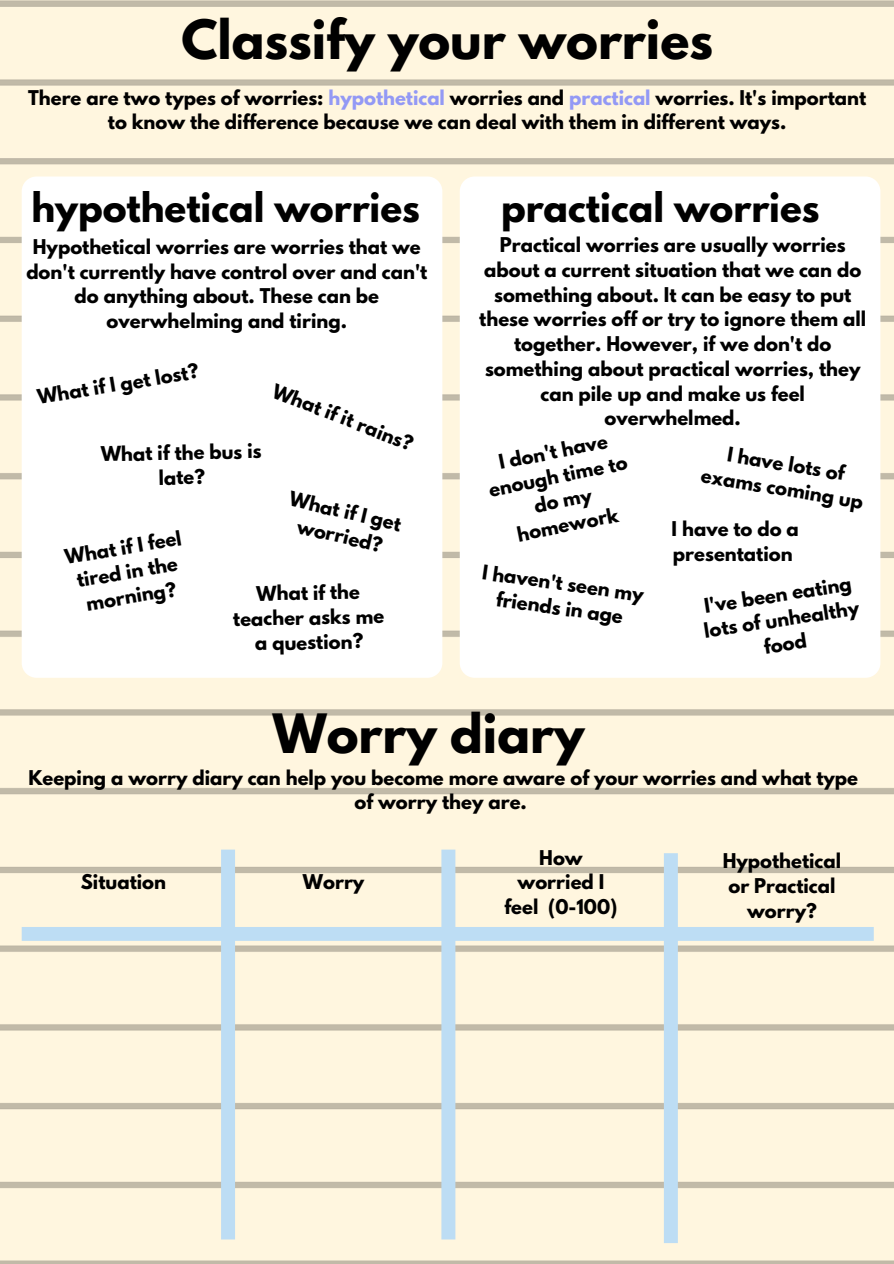
<style>
.page{position:relative;width:894px;height:1264px;background:#fff}
.page>*{position:absolute;margin:0;border:0;box-sizing:border-box;transform-origin:0 0}
.t1{font:700 48px "League Spartan";color:#000}
.t2{font:700 36px "League Spartan";color:#000}
.t3{font:700 18px/24.8px "League Spartan";color:#000;text-align:center}
.s1{color:#9399f5}
</style>
<div class="page">
<svg style="left:22px;top:849px;width:851px;height:393px;background:#f4efdc"></svg>
<h1 class="t1" style="left:181px;top:16px;width:533px">Classify your worries</h1>
<p class="t3" style="left:28px;top:87px;width:839px">There are two types of worries: <span class="s1">hypothetical</span> worries and <span class="s1">practical</span> worries. It's important to know the difference because we can deal with them in different ways.</p>
<h2 class="t2" style="left:31px;top:189px;width:390px">hypothetical worries</h2>
<h2 class="t2" style="left:501px;top:189px;width:320px">practical worries</h2>
<p class="t3" style="left:26px;top:236px;width:402px">Hypothetical worries are worries that we don't currently have control over and can't do anything about. These can be overwhelming and tiring.</p>
<p class="t3" style="left:36px;top:386px;width:165px;rotate:-9deg">What if I get lost?</p>
<p class="t3" style="left:277px;top:381px;width:151px;rotate:21deg">What if it rains?</p>
<p class="t3" style="left:101px;top:443px;width:162px;rotate:-1deg">What if the bus is late?</p>
<p class="t3" style="left:63px;top:546px;width:119px;rotate:-9deg">What if I feel tired in the morning?</p>
<p class="t3" style="left:292px;top:488px;width:116px;rotate:13deg">What if I get worried?</p>
<p class="t3" style="left:232px;top:583px;width:152px;rotate:-1deg">What if the teacher asks me a question?</p>
<p class="t3" style="left:479px;top:235px;width:388px">Practical worries are usually worries about a current situation that we can do something about. It can be easy to put these worries off or try to ignore them all together. However, if we don't do something about practical worries, they can pile up and make us feel overwhelmed.</p>
<p class="t3" style="left:482px;top:455px;width:142px;rotate:-11deg">I don't have enough time to do my homework</p>
<p class="t3" style="left:483px;top:562px;width:164px;rotate:8deg">I haven't seen my friends in age</p>
<p class="t3" style="left:728px;top:444px;width:120px;rotate:9deg">I have lots of</p>
<p class="t3" style="left:671px;top:518px;width:129px;text-align:left">I have to do a presentation</p>
<p class="t3" style="left:702px;top:465px;width:165px;rotate:9deg">exams coming up</p>
<p class="t3" style="left:698px;top:596px;width:158px;rotate:-9deg">I've been eating lots of unhealthy food</p>
<h1 class="t1" style="left:273px;top:709px;width:313px">Worry diary</h1>
<p class="t3" style="left:28px;top:767px;width:831px">Keeping a worry diary can help you become more aware of your worries and what type of worry they are.</p>
<p class="t3" style="left:81px;top:872px;width:87px">Situation</p>
<p class="t3" style="left:303px;top:872px;width:63px">Worry</p>
<p class="t3" style="left:504px;top:847px;width:114px">How worried I feel (0-100)</p>
<p class="t3" style="left:722px;top:851px;width:120px">Hypothetical or Practical worry?</p>
</div>
